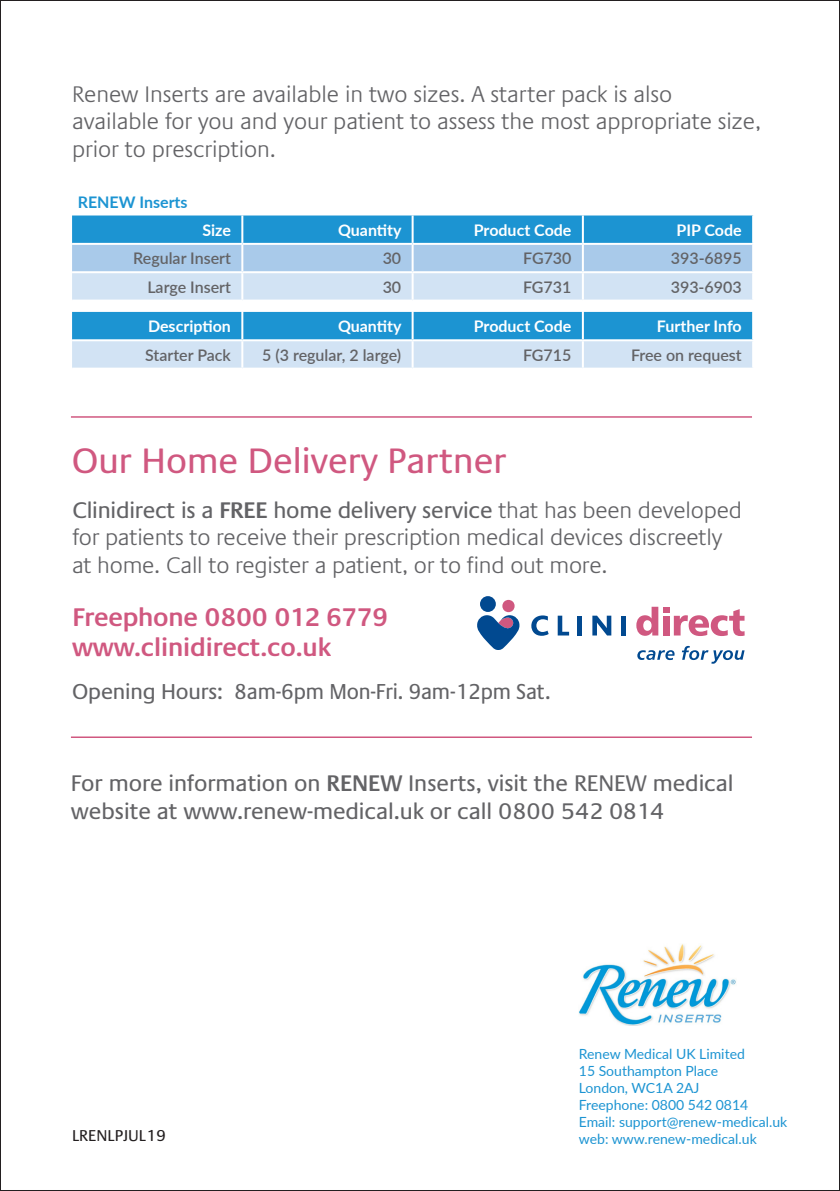
<style>
.page{position:relative;width:840px;height:1191px;background:#fff}
.page>*{position:absolute;margin:0;border:0;box-sizing:border-box;transform-origin:0 0}
.t1{font:36px "Praxis LT Pro";color:#d05880}
.t2{font:600 26px/30px "Praxis LT Pro";letter-spacing:-.01em;color:#d05880}
.t3{font:300 23px/27.6px "Praxis LT Pro";letter-spacing:-.005em;color:#636366}
.t4{font:23px/27.6px "Praxis LT Pro";letter-spacing:-.005em;color:#636366}
.t5{font:22px "Praxis LT Pro";letter-spacing:-.01em;color:#636366}
.t6{font:600 16px "Lato";color:#636366}
.t7{font:700 16px "Lato";color:#fff}
.t8{font:700 16px "Lato";color:#1c94d2}
.t9{font:16px "Praxis LT Pro";color:#231f20}
.t10{font:14px/16.8px "Lato";color:#1c94d2}
.s1{font-weight:400}
.s2{font-weight:600}
</style>
<div class="page">
<svg style="left:72px;top:215px;width:679px;height:28px;background:#2196d3"></svg>
<div style="left:72px;top:245px;width:679px;height:26px;background:#a9caea"></div>
<svg style="left:72px;top:273px;width:679px;height:95px;background:#a1cfeb"></svg>
<hr style="left:241px;top:215px;width:2px;height:28px;background:#fff">
<hr style="left:411px;top:215px;width:2px;height:28px;background:#fff">
<hr style="left:581px;top:215px;width:2px;height:28px;background:#fff">
<hr style="left:241px;top:245px;width:2px;height:26px;background:#fff">
<hr style="left:411px;top:245px;width:2px;height:26px;background:#fff">
<hr style="left:581px;top:245px;width:2px;height:26px;background:#fff">
<hr style="left:241px;top:273px;width:2px;height:26px;background:#fff">
<hr style="left:411px;top:273px;width:2px;height:26px;background:#fff">
<hr style="left:581px;top:273px;width:2px;height:26px;background:#fff">
<hr style="left:242px;top:299px;width:170px;height:2px;background:#fff">
<svg style="left:241px;top:301px;width:2px;height:11px"></svg>
<hr style="left:412px;top:299px;width:170px;height:2px;background:#fff">
<svg style="left:411px;top:301px;width:2px;height:11px"></svg>
<hr style="left:582px;top:299px;width:171px;height:2px;background:#fff">
<svg style="left:581px;top:301px;width:2px;height:11px"></svg>
<hr style="left:241px;top:312px;width:2px;height:27px;background:#fff">
<hr style="left:411px;top:312px;width:2px;height:27px;background:#fff">
<hr style="left:581px;top:312px;width:2px;height:27px;background:#fff">
<hr style="left:242px;top:339px;width:170px;height:2px;background:#fff">
<hr style="left:241px;top:341px;width:2px;height:27px;background:#fff">
<hr style="left:412px;top:339px;width:170px;height:2px;background:#fff">
<hr style="left:411px;top:341px;width:2px;height:27px;background:#fff">
<hr style="left:582px;top:339px;width:171px;height:2px;background:#fff">
<hr style="left:581px;top:341px;width:2px;height:27px;background:#fff">
<hr style="left:72px;top:299px;width:170px;height:2px;background:#fff">
<hr style="left:72px;top:339px;width:170px;height:2px;background:#fff">
<svg style="left:479px;top:596px;width:16px;height:16px"></svg>
<svg style="left:477px;top:600px;width:42px;height:50px"></svg>
<svg style="left:531px;top:615px;width:17px;height:21px"></svg>
<svg style="left:557px;top:615px;width:11px;height:20px"></svg>
<hr style="left:577px;top:615px;width:4px;height:20px;background:#014990">
<svg style="left:592px;top:615px;width:19px;height:20px"></svg>
<div style="left:621px;top:615px;width:5px;height:20px;background:#014990"></div>
<svg style="left:636px;top:607px;width:108px;height:29px"></svg>
<svg style="left:637px;top:650px;width:37px;height:10px"></svg>
<svg style="left:681px;top:646px;width:63px;height:17px"></svg>
<hr style="left:71px;top:416px;width:680px;height:2px;background:#d05880">
<hr style="left:71px;top:736px;width:680px;height:2px;background:#d05880">
<img style="left:579px;top:944px;width:157px;height:81px">
<p class="t3" style="left:72px;top:80px;width:690px">Renew Inserts are available in two sizes. A starter pack is also available for you and your patient to assess the most appropriate size, prior to prescription.</p>
<p class="t8" style="left:78px;top:190px;width:111px">RENEW Inserts</p>
<p class="t7" style="left:202px;top:218px;width:30px">Size</p>
<p class="t7" style="left:338px;top:218px;width:65px">Quantity</p>
<p class="t7" style="left:473px;top:218px;width:99px">Product Code</p>
<p class="t7" style="left:676px;top:218px;width:67px">PIP Code</p>
<p class="t6" style="left:133px;top:247px;width:99px">Regular Insert</p>
<p class="t6" style="left:382px;top:247px;width:20px">30</p>
<p class="t6" style="left:522px;top:247px;width:50px">FG730</p>
<p class="t6" style="left:670px;top:247px;width:72px">393-6895</p>
<p class="t6" style="left:147px;top:275px;width:85px">Large Insert</p>
<p class="t6" style="left:382px;top:275px;width:20px">30</p>
<p class="t6" style="left:522px;top:275px;width:50px">FG731</p>
<p class="t6" style="left:670px;top:275px;width:72px">393-6903</p>
<p class="t7" style="left:148px;top:314px;width:84px">Description</p>
<p class="t7" style="left:338px;top:314px;width:65px">Quantity</p>
<p class="t7" style="left:473px;top:314px;width:99px">Product Code</p>
<p class="t7" style="left:656px;top:314px;width:86px">Further Info</p>
<p class="t6" style="left:145px;top:343px;width:87px">Starter Pack</p>
<p class="t6" style="left:262px;top:343px;width:140px">5 (3 regular, 2 large)</p>
<p class="t6" style="left:522px;top:343px;width:50px">FG715</p>
<p class="t6" style="left:630px;top:343px;width:112px">Free on request</p>
<h1 class="t1" style="left:72px;top:440px;width:436px">Our Home Delivery Partner</h1>
<p class="t3" style="left:72px;top:496px;width:671px"><span class="s1">Clinidirect is a</span> <span class="s2">FREE</span> <span class="s1">home delivery service</span> that has been developed for patients to receive their prescription medical devices discreetly at home. Call to register a patient, or to find out more.</p>
<p class="t2" style="left:72px;top:602px;width:317px">Freephone 0800 012 6779 www.clinidirect.co.uk</p>
<p class="t5" style="left:72px;top:679px;width:479px">Opening Hours: 8am-6pm Mon-Fri. 9am-12pm Sat.</p>
<p class="t4" style="left:71px;top:770px;width:663px">For more information on <span class="s2">RENEW</span> Inserts, visit the RENEW medical website at www.renew-medical.uk or call 0800 542 0814</p>
<p class="t9" style="left:72px;top:1126px;width:95px">LRENLPJUL19</p>
<p class="t10" style="left:578px;top:1045px;width:210px">Renew Medical UK Limited<br>15 Southampton Place<br>London, WC1A 2AJ<br>Freephone: 0800 542 0814<br>Email: support@renew-medical.uk web: www.renew-medical.uk</p>
</div>
